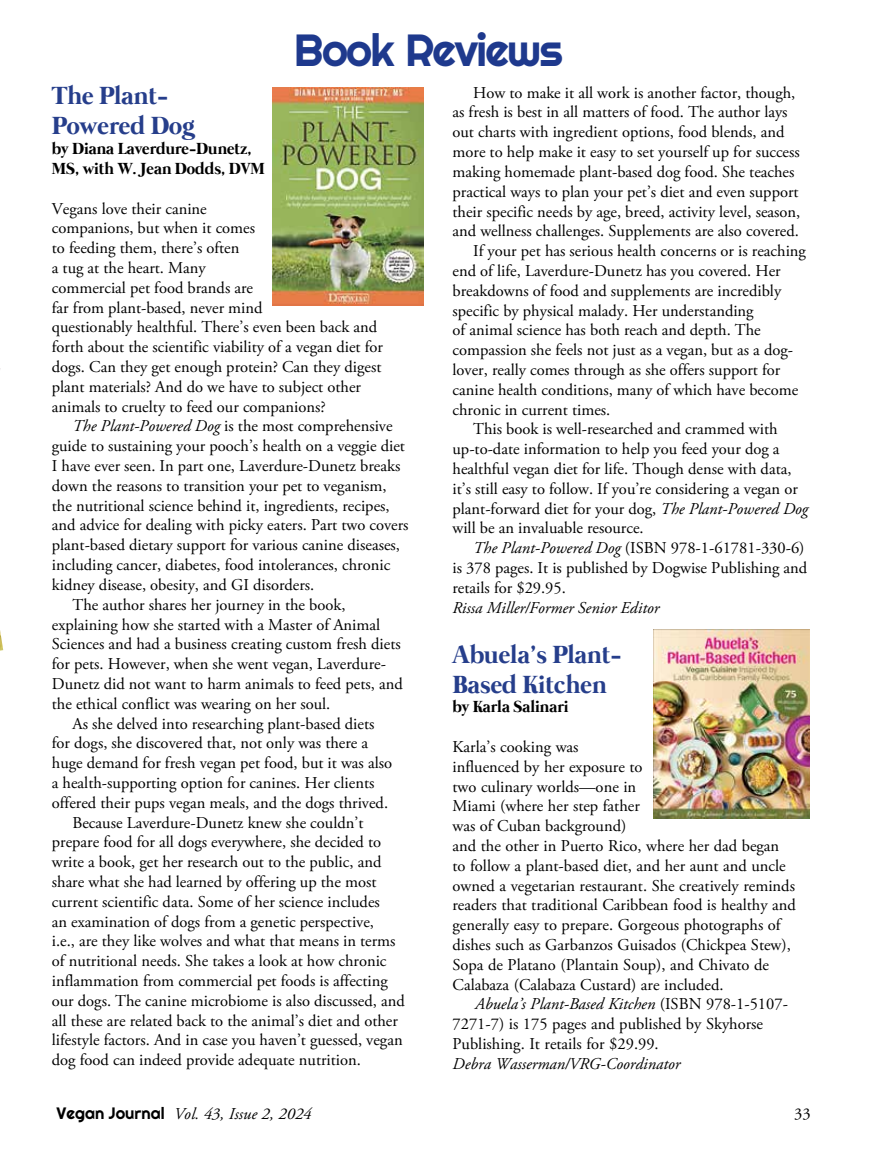
<style>
.page{position:relative;width:891px;height:1175px;background:#fff}
.page>*{position:absolute;margin:0;border:0;box-sizing:border-box;transform-origin:0 0}
.t1{font:45px "Righteous";letter-spacing:-.04em;color:#1e398d}
.t2{font:700 25.5px/30px "Mermaid";color:#263e8b}
.t3{font:16.5px/19.8px "Adobe Garamond Pro";color:#000}
.t4{font:italic 16.5px "Adobe Garamond Pro";color:#000}
.t5{font:16.5px "Adobe Garamond Pro";letter-spacing:-.055em;color:#000}
.t6{font:700 16.5px/19.8px "Mermaid";color:#000}
.s1{font-style:italic}
.s2{font-family:"Righteous";font-style:normal}
</style>
<div class="page">
<img style="left:0;top:630px;width:3px;height:20px">
<img style="left:653px;top:629px;width:157px;height:189px">
<img style="left:272px;top:87px;width:152px;height:218px">
<h1 class="t1" style="left:294px;top:21px;width:271px">Book Reviews</h1>
<p class="t3" style="left:473px;top:83px;width:324px">How to make it all work is another factor, though,</p>
<p class="t3" style="left:453px;top:103px;width:337px">as fresh is best in all matters of food. The author lays</p>
<p class="t3" style="left:453px;top:123px;width:334px">out charts with ingredient options, food blends, and</p>
<p class="t3" style="left:453px;top:142px;width:349px">more to help make it easy to set yourself up for success</p>
<p class="t3" style="left:453px;top:162px;width:343px">making homemade plant-based dog food. She teaches</p>
<p class="t3" style="left:453px;top:182px;width:348px">practical ways to plan your pet’s diet and even support</p>
<p class="t3" style="left:453px;top:202px;width:349px">their specific needs by age, breed, activity level, season,</p>
<p class="t3" style="left:453px;top:222px;width:348px">and wellness challenges. Supplements are also covered.</p>
<p class="t3" style="left:473px;top:241px;width:335px">If your pet has serious health concerns or is reaching</p>
<p class="t3" style="left:453px;top:261px;width:330px">end of life, Laverdure-Dunetz has you covered. Her</p>
<p class="t3" style="left:453px;top:281px;width:330px">breakdowns of food and supplements are incredibly</p>
<p class="t3" style="left:453px;top:301px;width:303px">specific by physical malady. Her understanding</p>
<p class="t3" style="left:453px;top:321px;width:310px">of animal science has both reach and depth. The</p>
<p class="t3" style="left:453px;top:340px;width:342px">compassion she feels not just as a vegan, but as a dog-</p>
<p class="t3" style="left:453px;top:360px;width:329px">lover, really comes through as she offers support for</p>
<p class="t3" style="left:453px;top:380px;width:347px">canine health conditions, many of which have become</p>
<p class="t3" style="left:453px;top:400px;width:159px">chronic in current times.</p>
<p class="t3" style="left:473px;top:420px;width:306px">This book is well-researched and crammed with</p>
<p class="t3" style="left:453px;top:439px;width:329px">up-to-date information to help you feed your dog a</p>
<p class="t5" style="left:453px;top:459px;width:341px">healthful vegan diet for life. Though dense with data,</p>
<p class="t3" style="left:453px;top:479px;width:347px">it’s still easy to follow. If you’re considering a vegan or</p>
<p class="t3" style="left:453px;top:499px;width:357px">plant-forward diet for your dog, <span class="s1">The Plant-Powered Dog</span></p>
<p class="t3" style="left:453px;top:519px;width:193px">will be an invaluable resource.</p>
<p class="t3" style="left:473px;top:538px;width:333px"><span class="s1">The Plant-Powered Dog</span> (ISBN 978-1-61781-330-6)</p>
<p class="t3" style="left:453px;top:558px;width:356px">is 378 pages. It is published by Dogwise Publishing and</p>
<p class="t3" style="left:453px;top:578px;width:115px">retails for $29.95.</p>
<p class="t4" style="left:453px;top:597px;width:208px">Rissa Miller/Former Senior Editor</p>
<h2 class="t2" style="left:453px;top:641px;width:171px">Abuela’s Plant-<br>Based Kitchen</h2>
<p class="t6" style="left:453px;top:698px;width:118px">by Karla Salinari</p>
<p class="t3" style="left:453px;top:737px;width:345px">Karla’s cooking was<br>influenced by her exposure to<br>two culinary worlds—one in<br>Miami (where her step father<br>was of Cuban background)<br>and the other in Puerto Rico, where her dad began to follow a plant-based diet, and her aunt and uncle owned a vegetarian restaurant. She creatively reminds readers that traditional Caribbean food is healthy and generally easy to prepare. Gorgeous photographs of dishes such as Garbanzos Guisados (Chickpea Stew), Sopa de Platano (Plantain Soup), and Chivato de Calabaza (Calabaza Custard) are included.</p>
<p class="t3" style="left:453px;top:994px;width:337px;text-indent:23px"><span class="s1">Abuela’s Plant-Based Kitchen</span> (ISBN 978-1-5107-<br>7271-7) is 175 pages and published by Skyhorse<br>Publishing. It retails for $29.99.</p>
<p class="t4" style="left:453px;top:1053px;width:229px">Debra Wasserman/VRG-Coordinator</p>
<h2 class="t2" style="left:52px;top:83px;width:145px">The Plant-<br>Powered Dog</h2>
<p class="t6" style="left:52px;top:140px;width:214px">by Diana Laverdure-Dunetz,<br>MS, with W. Jean Dodds, DVM</p>
<p class="t3" style="left:52px;top:199px;width:333px">Vegans love their canine<br>companions, but when it comes<br>to feeding them, there’s often<br>a tug at the heart. Many<br>commercial pet food brands are<br>far from plant-based, never mind<br>questionably healthful. There’s even been back and forth about the scientific viability of a vegan diet for dogs. Can they get enough protein? Can they digest plant materials? And do we have to subject other animals to cruelty to feed our companions?</p>
<p class="t3" style="left:72px;top:417px;width:322px"><span class="s1">The Plant-Powered Dog</span> is the most comprehensive</p>
<p class="t3" style="left:52px;top:436px;width:355px">guide to sustaining your pooch’s health on a veggie diet</p>
<p class="t3" style="left:52px;top:456px;width:350px">I have ever seen. In part one, Laverdure-Dunetz breaks</p>
<p class="t3" style="left:52px;top:476px;width:336px">down the reasons to transition your pet to veganism,</p>
<p class="t3" style="left:52px;top:496px;width:339px">the nutritional science behind it, ingredients, recipes,</p>
<p class="t3" style="left:52px;top:516px;width:358px">and advice for dealing with picky eaters. Part two covers</p>
<p class="t3" style="left:52px;top:535px;width:350px">plant-based dietary support for various canine diseases,</p>
<p class="t3" style="left:52px;top:555px;width:340px">including cancer, diabetes, food intolerances, chronic</p>
<p class="t3" style="left:52px;top:575px;width:264px">kidney disease, obesity, and GI disorders.</p>
<p class="t3" style="left:72px;top:595px;width:275px">The author shares her journey in the book,</p>
<p class="t3" style="left:52px;top:615px;width:330px">explaining how she started with a Master of Animal</p>
<p class="t3" style="left:52px;top:634px;width:350px">Sciences and had a business creating custom fresh diets</p>
<p class="t3" style="left:52px;top:654px;width:336px">for pets. However, when she went vegan, Laverdure-</p>
<p class="t3" style="left:52px;top:674px;width:352px">Dunetz did not want to harm animals to feed pets, and</p>
<p class="t3" style="left:52px;top:694px;width:280px">the ethical conflict was wearing on her soul.</p>
<p class="t3" style="left:72px;top:714px;width:304px">As she delved into researching plant-based diets</p>
<p class="t3" style="left:52px;top:733px;width:318px">for dogs, she discovered that, not only was there a</p>
<p class="t5" style="left:52px;top:753px;width:342px">huge demand for fresh vegan pet food, but it was also</p>
<p class="t3" style="left:52px;top:773px;width:324px">a health-supporting option for canines. Her clients</p>
<p class="t3" style="left:52px;top:793px;width:338px">offered their pups vegan meals, and the dogs thrived.</p>
<p class="t3" style="left:72px;top:813px;width:293px">Because Laverdure-Dunetz knew she couldn’t</p>
<p class="t3" style="left:52px;top:832px;width:331px">prepare food for all dogs everywhere, she decided to</p>
<p class="t3" style="left:52px;top:852px;width:331px">write a book, get her research out to the public, and</p>
<p class="t3" style="left:52px;top:872px;width:326px">share what she had learned by offering up the most</p>
<p class="t3" style="left:52px;top:892px;width:330px">current scientific data. Some of her science includes</p>
<p class="t3" style="left:52px;top:912px;width:324px">an examination of dogs from a genetic perspective,</p>
<p class="t3" style="left:52px;top:931px;width:345px">i.e., are they like wolves and what that means in terms</p>
<p class="t3" style="left:52px;top:951px;width:336px">of nutritional needs. She takes a look at how chronic</p>
<p class="t3" style="left:52px;top:971px;width:338px">inflammation from commercial pet foods is affecting</p>
<p class="t3" style="left:52px;top:991px;width:354px">our dogs. The canine microbiome is also discussed, and</p>
<p class="t3" style="left:52px;top:1011px;width:348px">all these are related back to the animal’s diet and other</p>
<p class="t3" style="left:52px;top:1030px;width:352px">lifestyle factors. And in case you haven’t guessed, vegan</p>
<p class="t3" style="left:52px;top:1050px;width:311px">dog food can indeed provide adequate nutrition.</p>
<p class="t4" style="left:57px;top:1104px;width:256px"><span class="s2">Vegan Journal</span> Vol. 43, Issue 2, 2024</p>
<p class="t3" style="left:794px;top:1104px;width:18px">33</p>
</div>
